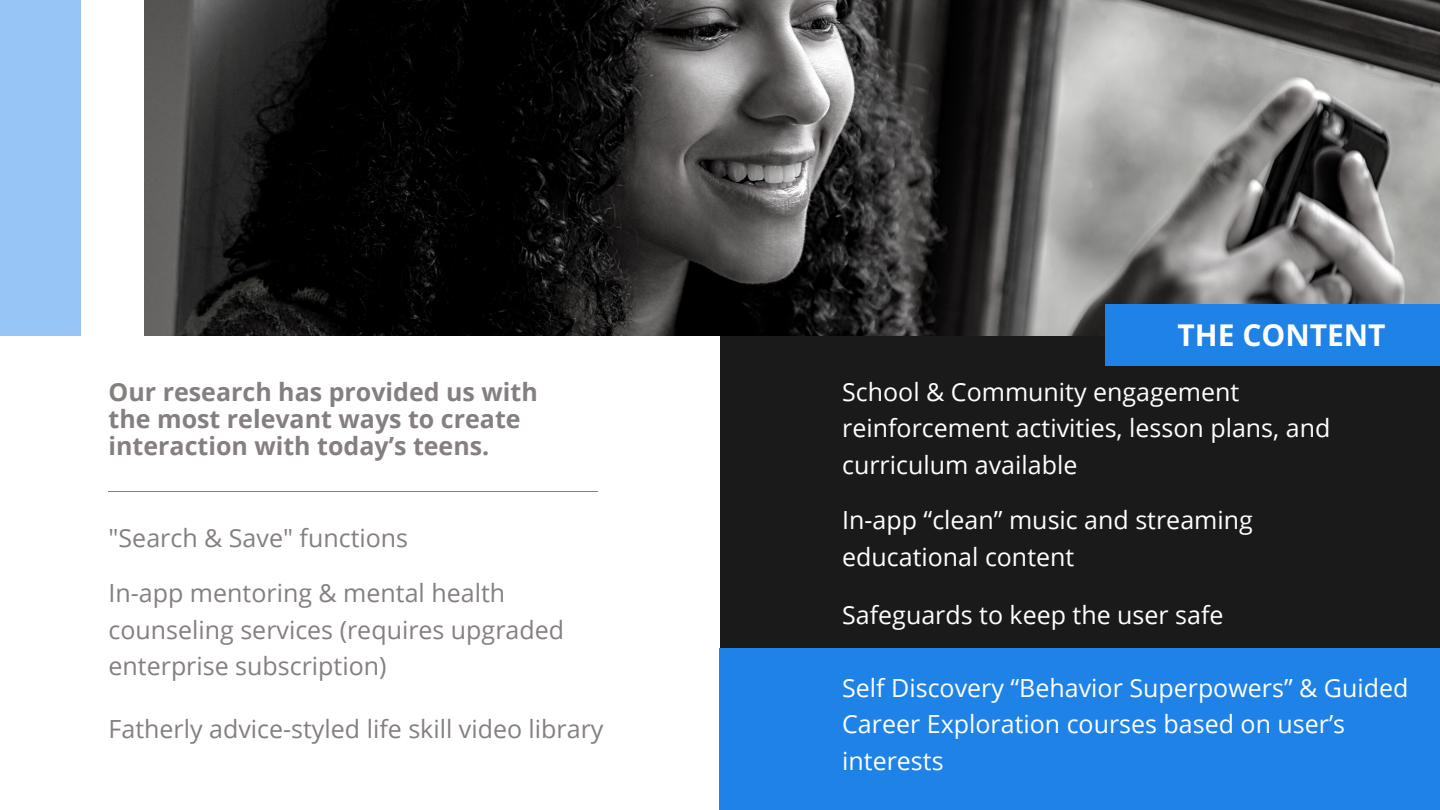
<style>
.page{position:relative;width:1440px;height:810px;background:#fff}
.page>*{position:absolute;margin:0;border:0;box-sizing:border-box;transform-origin:0 0}
.t1{font:700 30px "Open Sans";color:#fff}
.t2{font:25px/36.8px "Open Sans";color:#fff}
.t3{font:25px/36.8px "Open Sans";color:#857f7f}
.t4{font:700 25px/27px "Open Sans";color:#857f7f}
</style>
<div class="page">
<div style="left:720px;top:0;width:720px;height:648px;background:#1b1a1a"></div>
<img style="left:145px;top:0;width:1295px;height:335px">
<div style="left:0;top:0;width:81px;height:335px;background:#98c6f4"></div>
<div style="left:1106px;top:304px;width:334px;height:62px;background:#1e82e7"></div>
<div style="left:720px;top:648px;width:720px;height:162px;background:#1e82e7"></div>
<hr style="left:109px;top:491px;width:489px;height:1px;background:#857f7f">
<p class="t4" style="left:109px;top:378px;width:431px">Our research has provided us with the most relevant ways to create interaction with today’s teens.</p>
<p class="t3" style="left:109px;top:519px;width:301px">"Search &amp; Save" functions</p>
<p class="t3" style="left:109px;top:574px;width:457px">In-app mentoring &amp; mental health counseling services (requires upgraded enterprise subscription)</p>
<p class="t3" style="left:109px;top:710px;width:496px">Fatherly advice-styled life skill video library</p>
<p class="t1" style="left:1178px;top:314px;width:210px">THE CONTENT</p>
<p class="t2" style="left:842px;top:373px;width:490px">School &amp; Community engagement reinforcement activities, lesson plans, and curriculum available</p>
<p class="t2" style="left:842px;top:501px;width:412px">In-app “clean” music and streaming educational content</p>
<p class="t2" style="left:842px;top:596px;width:383px">Safeguards to keep the user safe</p>
<p class="t2" style="left:842px;top:668px;width:568px">Self Discovery “Behavior Superpowers” &amp; Guided<br>Career Exploration courses based on user’s interests</p>
</div>
